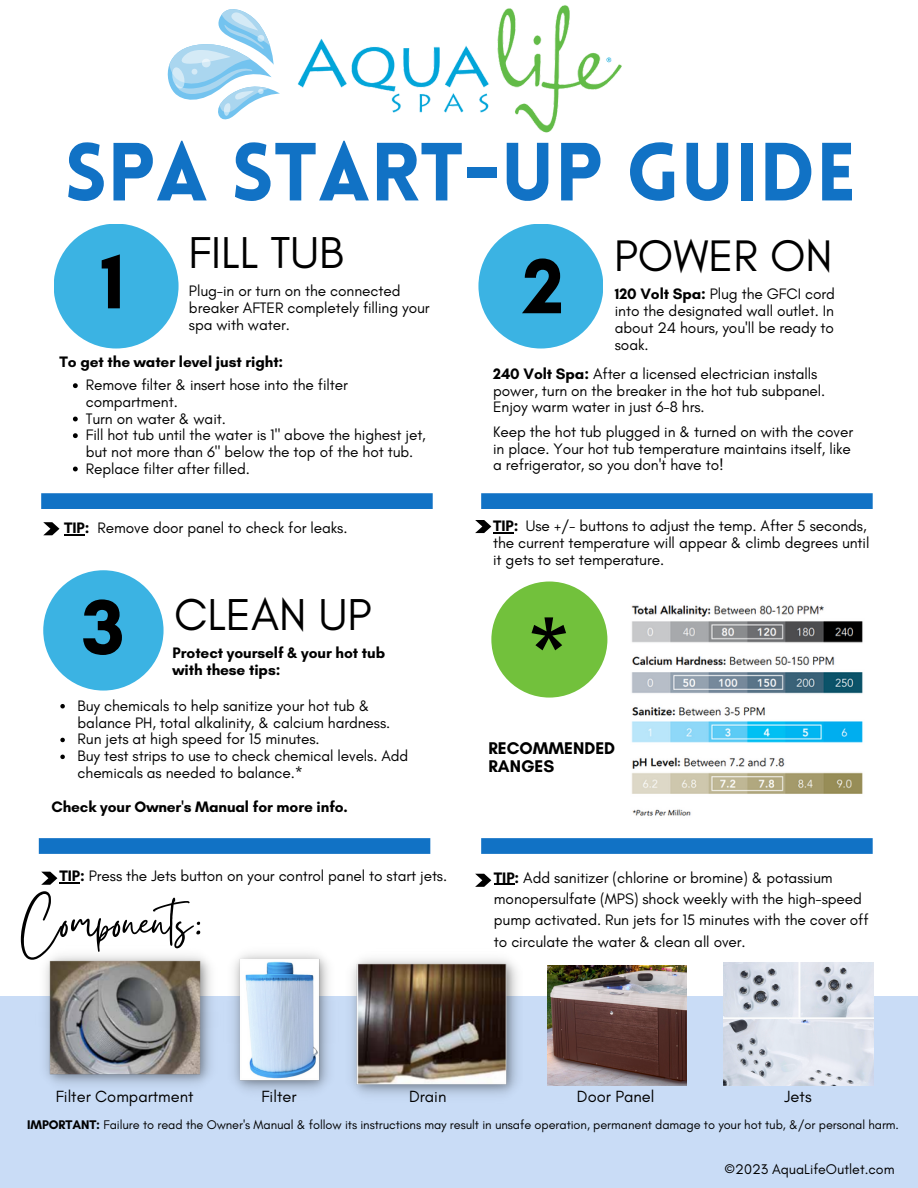
<style>
.page{position:relative;width:918px;height:1188px;background:#fff}
.page>*{position:absolute;margin:0;border:0;box-sizing:border-box;transform-origin:0 0}
.t1{font:700 88.8px "Glacial Indifference";color:#000}
.t2{font:900 80.55px "Lovelo";color:#1172c5}
.t3{font:700 79.35px "Glacial Indifference";color:#000}
.t4{font:56.85px "Gistesy";color:#000}
.t5{font:45.45px "Glacial Indifference";color:#000}
.t6{font:45px "Glacial Indifference";color:#000}
.t7{font:700 17.25px/18px "Glacial Indifference";color:#000}
.t8{font:16.5px "Glacial Indifference";color:#000}
.t9{font:15.45px/16.8px "Glacial Indifference";letter-spacing:-.005em;color:#000}
.t10{font:700 15.45px "Glacial Indifference";letter-spacing:-.005em;color:#000}
.t11{font:14.25px "Glacial Indifference";color:#000}
.t12{font:12.75px "Glacial Indifference";letter-spacing:-.005em;color:#000}
.s1{font-weight:700}
</style>
<div class="page">
<div style="left:39px;top:838px;width:391px;height:16px;background:#1172c5"></div>
<div style="left:481px;top:838px;width:392px;height:16px;background:#1172c5"></div>
<div style="left:481px;top:493px;width:392px;height:16px;background:#1172c5"></div>
<div style="left:41px;top:493px;width:392px;height:16px;background:#1172c5"></div>
<div style="left:0;top:997px;width:918px;height:191px;background:#c9dcf6"></div>
<img style="left:224px;top:953px;width:115px;height:138px">
<img style="left:344px;top:958px;width:179px;height:137px">
<img style="left:35px;top:955px;width:186px;height:130px">
<img style="left:631px;top:605px;width:232px;height:211px">
<svg style="left:41px;top:872px;width:16px;height:13px"></svg>
<img style="left:297px;top:5px;width:325px;height:128px">
<div style="left:54px;top:224px;width:125px;height:125px;background:#3bb3e3;border-radius:50%"></div>
<div style="left:478px;top:224px;width:125px;height:125px;background:#3bb3e3;border-radius:50%"></div>
<div style="left:43px;top:570px;width:121px;height:121px;background:#3bb3e3;border-radius:50%"></div>
<div style="left:491px;top:582px;width:116px;height:116px;background:#72c13c;border-radius:50%"></div>
<img style="left:548px;top:965px;width:138px;height:121px">
<img style="left:723px;top:963px;width:150px;height:122px">
<svg style="left:60px;top:704px;width:5px;height:4px"></svg>
<svg style="left:60px;top:738px;width:5px;height:4px"></svg>
<svg style="left:60px;top:755px;width:5px;height:4px"></svg>
<svg style="left:73px;top:383px;width:5px;height:5px"></svg>
<svg style="left:73px;top:417px;width:5px;height:4px"></svg>
<svg style="left:73px;top:433px;width:5px;height:5px"></svg>
<svg style="left:73px;top:467px;width:5px;height:4px"></svg>
<svg style="left:43px;top:522px;width:42px;height:13px"></svg>
<svg style="left:475px;top:520px;width:39px;height:13px"></svg>
<hr style="left:59px;top:882px;width:21px;height:2px;background:#000">
<svg style="left:475px;top:874px;width:40px;height:13px"></svg>
<svg style="left:167px;top:9px;width:113px;height:111px"></svg>
<h2 class="t2" style="left:64px;top:140px;width:793px">SPA START-UP GUIDE</h2>
<h3 class="t3" style="left:101px;top:233px;width:25px">1</h3>
<h3 class="t5" style="left:189px;top:225px;width:156px">FILL TUB</h3>
<h3 class="t6" style="left:614px;top:228px;width:220px">POWER ON</h3>
<h3 class="t3" style="left:523px;top:238px;width:43px">2</h3>
<p class="t9" style="left:189px;top:282px;width:242px">Plug-in or turn on the connected breaker AFTER completely filling your spa with water.</p>
<p class="t9" style="left:615px;top:285px;width:222px;text-align:justify"><span class="s1">120 Volt Spa:</span> Plug the GFCI cord into the designated wall outlet. In about 24 hours, you'll be ready to soak.</p>
<p class="t10" style="left:59px;top:352px;width:225px">To get the water level just right:</p>
<p class="t9" style="left:86px;top:377px;width:342px">Remove filter &amp; insert hose into the filter compartment.<br>Turn on water &amp; wait.<br>Fill hot tub until the water is 1" above the highest jet, but not more than 6" below the top of the hot tub.<br>Replace filter after filled.</p>
<p class="t9" style="left:493px;top:365px;width:334px"><span class="s1">240 Volt Spa:</span> After a licensed electrician installs power, turn on the breaker in the hot tub subpanel.<br>Enjoy warm water in just 6-8 hrs.</p>
<p class="t9" style="left:493px;top:424px;width:362px">Keep the hot tub plugged in &amp; turned on with the cover in place. Your hot tub temperature maintains itself, like a refrigerator, so you don't have to!</p>
<p class="t9" style="left:64px;top:519px;width:285px"><span class="s1">TIP:</span> Remove door panel to check for leaks.</p>
<p class="t9" style="left:493px;top:517px;width:378px"><span class="s1">TIP:</span> Use +/- buttons to adjust the temp. After 5 seconds, the current temperature will appear &amp; climb degrees until it gets to set temperature.</p>
<h3 class="t3" style="left:82px;top:579px;width:44px">3</h3>
<h3 class="t5" style="left:174px;top:587px;width:199px">CLEAN UP</h3>
<p class="t10" style="left:173px;top:643px;width:214px">Protect yourself &amp; your hot tub</p>
<p class="t10" style="left:173px;top:660px;width:109px">with these tips:</p>
<p class="t9" style="left:78px;top:697px;width:332px">Buy chemicals to help sanitize your hot tub &amp; balance PH, total alkalinity, &amp; calcium hardness.<br>Run jets at high speed for 15 minutes.<br>Buy test strips to use to check chemical levels. Add chemicals as needed to balance.*</p>
<p class="t10" style="left:51px;top:797px;width:298px">Check your Owner's Manual for more info.</p>
<p class="t9" style="left:59px;top:868px;width:389px"><span class="s1">TIP:</span> Press the Jets button on your control panel to start jets.</p>
<h3 class="t4" style="left:21px;top:883px;width:186px">Components:</h3>
<h1 class="t1" style="left:526px;top:600px;width:47px">*</h1>
<p class="t7" style="left:488px;top:739px;width:128px">RECOMMENDED<br>RANGES</p>
<p class="t9" style="left:494px;top:867px;width:376px;line-height:21.3px"><span class="s1">TIP:</span> Add sanitizer (chlorine or bromine) &amp; potassium monopersulfate (MPS) shock weekly with the high-speed pump activated. Run jets for 15 minutes with the cover off</p>
<p class="t9" style="left:494px;top:933px;width:253px">to circulate the water &amp; clean all over.</p>
<p class="t8" style="left:56px;top:1086px;width:140px">Filter Compartment</p>
<p class="t8" style="left:261px;top:1086px;width:37px">Filter</p>
<p class="t8" style="left:409px;top:1086px;width:39px">Drain</p>
<p class="t8" style="left:785px;top:1086px;width:29px">Jets</p>
<p class="t12" style="left:27px;top:1116px;width:873px"><span class="s1">IMPORTANT:</span> Failure to read the Owner's Manual &amp; follow its instructions may result in unsafe operation, permanent damage to your hot tub, &amp;/or personal harm.</p>
<p class="t8" style="left:577px;top:1086px;width:79px">Door Panel</p>
<p class="t11" style="left:725px;top:1161px;width:171px">©2023 AquaLifeOutlet.com</p>
</div>
